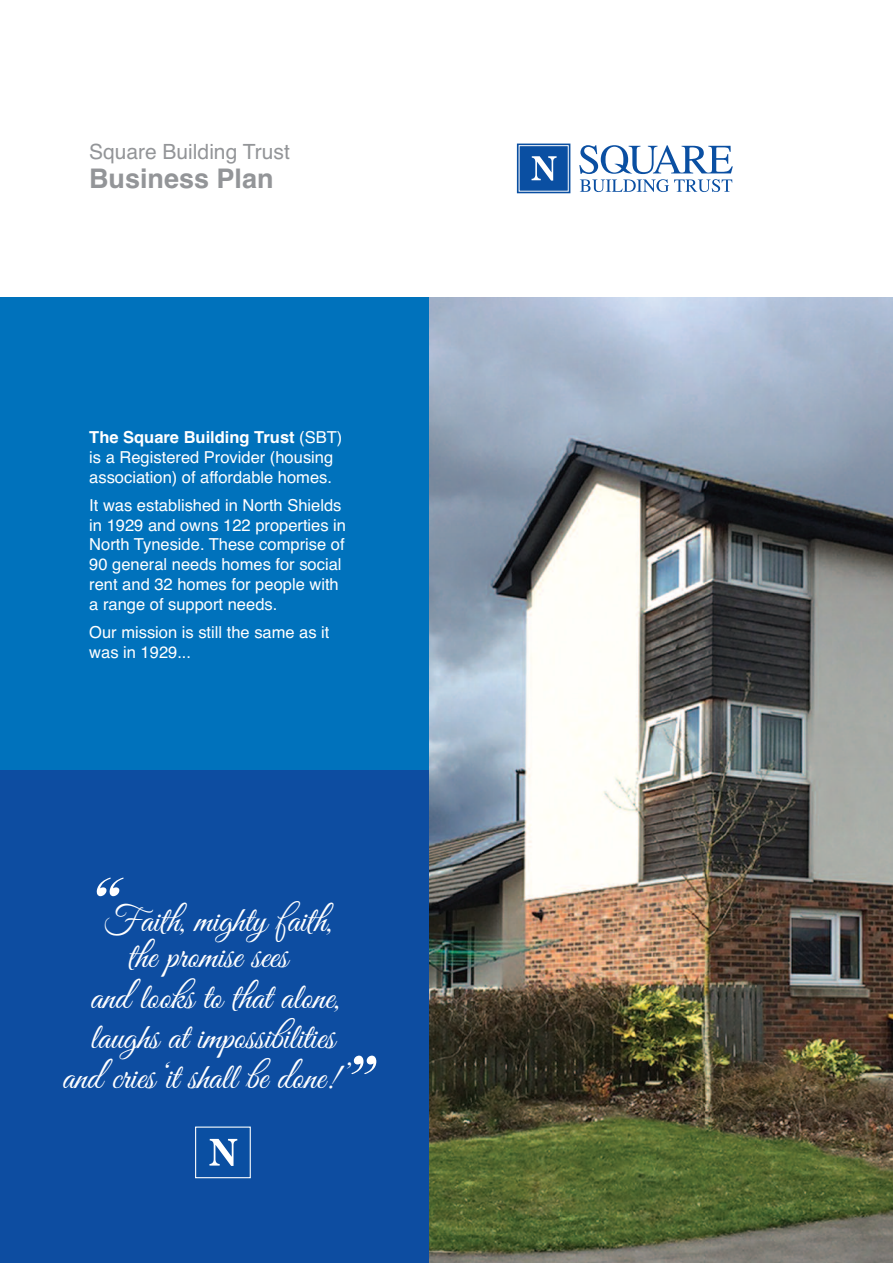
<style>
.page{position:relative;width:893px;height:1263px;background:#fff}
.page>*{position:absolute;margin:0;border:0;box-sizing:border-box;transform-origin:0 0}
.t1{font:108px "Good Vibrations Pro";color:#fff}
.t2{font:36px/40.2px "Good Vibrations Pro";color:#fff}
.t3{font:700 27px "Helvetica";color:#939598}
.t4{font:21px "Helvetica";color:#939598}
.t5{font:16.5px/19.8px "Helvetica";color:#fff}
.s1{font-weight:700}
</style>
<div class="page">
<div style="left:0;top:752px;width:429px;height:511px;background:#0d4da1"></div>
<div style="left:0;top:298px;width:429px;height:472px;background:#0072bc"></div>
<svg style="left:579px;top:145px;width:154px;height:47px"></svg>
<div style="left:517px;top:144px;width:53px;height:49px;background:#0a4fa2"></div>
<div style="left:517px;top:144px;width:53px;height:49px;border:1px solid #0a4fa2"></div>
<svg style="left:532px;top:156px;width:25px;height:25px"></svg>
<div style="left:519px;top:145px;width:50px;height:47px;border:1px solid #fff"></div>
<svg style="left:195px;top:1138px;width:56px;height:41px"></svg>
<div style="left:195px;top:1126px;width:56px;height:52px;border:1px solid #fff"></div>
<img style="left:429px;top:298px;width:464px;height:965px">
<p class="t4" style="left:89px;top:139px;width:202px">Square Building Trust</p>
<h3 class="t3" style="left:89px;top:163px;width:186px">Business Plan</h3>
<p class="t5" style="left:89px;top:427px;width:255px"><span class="s1">The Square Building Trust</span> (SBT) is a Registered Provider (housing association) of affordable homes.</p>
<p class="t5" style="left:89px;top:495px;width:258px">It was established in North Shields in 1929 and owns 122 properties in<br>North Tyneside. These comprise of<br>90 general needs homes for social rent and 32 homes for people with a range of support needs.</p>
<p class="t5" style="left:89px;top:623px;width:242px">Our mission is still the same as it was in 1929...</p>
<h1 class="t1" style="left:92px;top:856px;width:34px">“</h1>
<h2 class="t2" style="left:128px;top:901px;width:208px;line-height:36px;text-indent:-25px">Faith, mighty faith, the promise sees</h2>
<h2 class="t2" style="left:63px;top:975px;width:286px;text-align:center">and looks to that alone, laughs at impossibilities and cries ‘it shall be done!’</h2>
<h1 class="t1" style="left:335px;top:1032px;width:44px">”</h1>
</div>
